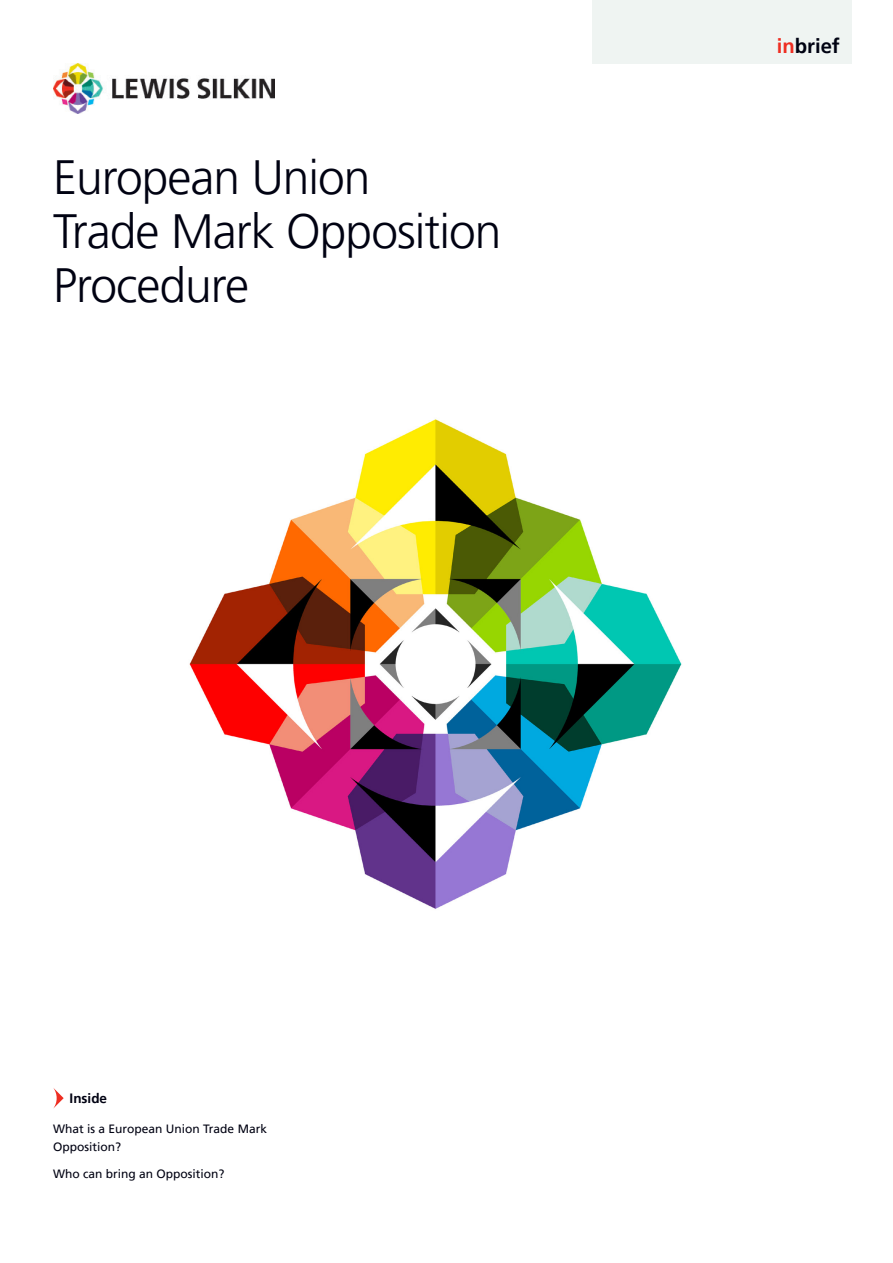
<style>
.page{position:relative;width:893px;height:1263px;background:#fff}
.page>*{position:absolute;margin:0;border:0;box-sizing:border-box;transform-origin:0 0}
.t1{font:300 48px/54px "Frutiger LT Pro";letter-spacing:-.02em;color:#000212}
.t2{font:700 20.25px "Frutiger LT Pro";color:#000212}
.t3{font:700 13.5px "Frutiger LT Pro";color:#000212}
.t4{font:12px/18px "Frutiger LT Pro";color:#000212}
.s1{color:#ee2e22}
</style>
<div class="page">
<div style="left:592px;top:0;width:259px;height:64px;background:#eff4f2"></div>
<img style="left:53px;top:64px;width:221px;height:49px">
<img style="left:189px;top:419px;width:493px;height:490px">
<svg style="left:53px;top:1088px;width:11px;height:21px"></svg>
<p class="t1" style="left:53px;top:151px;width:450px">European Union<br>Trade Mark Opposition<br>Procedure</p>
<p class="t2" style="left:777px;top:34px;width:65px"><span class="s1">in</span>brief</p>
<p class="t3" style="left:70px;top:1090px;width:39px">Inside</p>
<p class="t4" style="left:53px;top:1120px;width:215px">What is a European Union Trade Mark<br>Opposition?</p>
<p class="t4" style="left:53px;top:1165px;width:173px">Who can bring an Opposition?</p>
</div>
